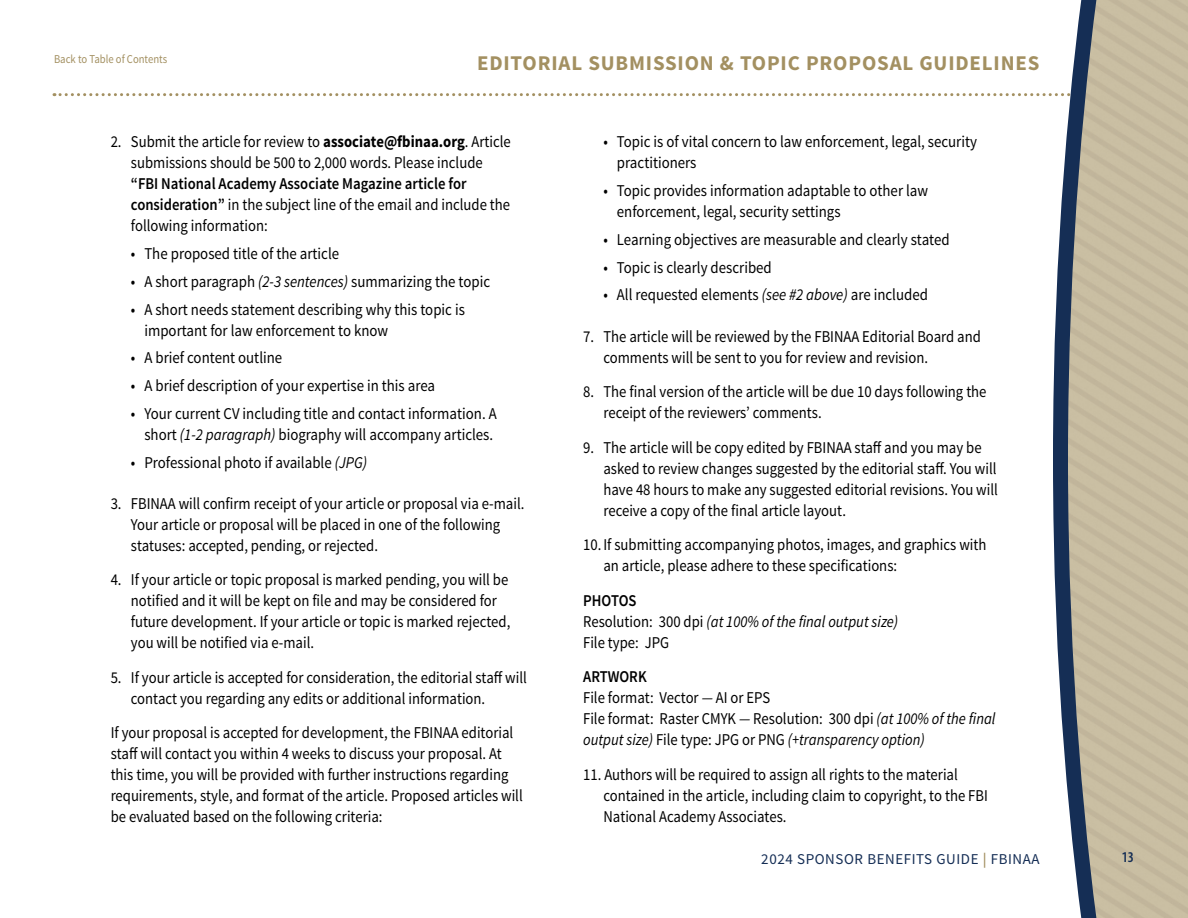
<style>
.page{position:relative;width:1188px;height:918px;background:#fff}
.page>*{position:absolute;margin:0;border:0;box-sizing:border-box;transform-origin:0 0}
.t1{font:700 21px "Source Sans Pro";letter-spacing:.04em;color:#a39061}
.t2{font:16.5px/21px "Source Sans Pro";color:#000;scale:.89 1}
.t3{font:16.5px/21px "Source Sans Pro";color:#000;scale:.9 1}
.t4{font:600 16.5px/21px "Source Sans Pro";color:#000;scale:.89 1}
.t5{font:15px "Source Sans Pro";letter-spacing:.04em;color:#152e55}
.t6{font:600 condensed 15px "Myriad Pro";color:#152e55}
.t7{font:12px "Source Sans Pro";color:#a39061;scale:.89 1}
.s1{font-weight:700}
.s2{font-weight:400}
.s3{font-style:italic}
.s4{font-weight:600}
.s5{font-weight:600;color:#a39061}
</style>
<div class="page">
<svg style="left:54px;top:93px;width:991px;height:3px"></svg>
<svg style="left:1045px;top:0;width:143px;height:918px"></svg>
<p class="t7" style="left:54px;top:52px;width:129px">Back to Table of Contents</p>
<p class="t1" style="left:477px;top:49px;width:564px">EDITORIAL SUBMISSION &amp; TOPIC PROPOSAL GUIDELINES</p>
<p class="t2" style="left:111px;top:132px;width:451px;text-align:center">2. Submit the article for review to <span class="s1">ASSOCIATE@FBINAA.ORG</span>. Article submissions should be 500 to 2,000 words. Please include</p>
<p class="t4" style="left:131px;top:174px;width:428px">“FBI National Academy Associate Magazine article for consideration” <span class="s2">in the subject line of the email and include the following information:</span></p>
<p class="t3" style="left:131px;top:243px;width:233px">• The proposed title of the article</p>
<p class="t3" style="left:131px;top:271px;width:401px">• A short paragraph <span class="s3">(2-3 sentences)</span> summarizing the topic</p>
<p class="t3" style="left:144px;top:299px;width:358px;text-indent:-13px">• A short needs statement describing why this topic is important for law enforcement to know</p>
<p class="t3" style="left:131px;top:348px;width:170px">• A brief content outline</p>
<p class="t3" style="left:131px;top:375px;width:340px">• A brief description of your expertise in this area</p>
<p class="t3" style="left:131px;top:403px;width:408px;text-align:right">• Your current CV including title and contact information. A short <span class="s3">(1-2 paragraph)</span> biography will accompany articles.</p>
<p class="t3" style="left:131px;top:452px;width:264px">• Professional photo if available <span class="s3">(JPG)</span></p>
<p class="t2" style="left:131px;top:493px;width:444px;text-indent:-20px">3. FBINAA will confirm receipt of your article or proposal via e-mail.<br>Your article or proposal will be placed in one of the following statuses: accepted, pending, or rejected.</p>
<p class="t2" style="left:131px;top:570px;width:428px;text-indent:-20px">4. If your article or topic proposal is marked pending, you will be notified and it will be kept on file and may be considered for future development. If your article or topic is marked rejected, you will be notified via e-mail.</p>
<p class="t2" style="left:131px;top:667px;width:446px;text-indent:-20px">5. If your article is accepted for consideration, the editorial staff will contact you regarding any edits or additional information.</p>
<p class="t2" style="left:111px;top:723px;width:465px">If your proposal is accepted for development, the FBINAA editorial staff will contact you within 4 weeks to discuss your proposal. At this time, you will be provided with further instructions regarding requirements, style, and format of the article. Proposed articles will be evaluated based on the following criteria:</p>
<p class="t3" style="left:617px;top:132px;width:402px;text-indent:-13px">• Topic is of vital concern to law enforcement, legal, security practitioners</p>
<p class="t3" style="left:617px;top:180px;width:347px;text-indent:-13px">• Topic provides information adaptable to other law enforcement, legal, security settings</p>
<p class="t3" style="left:603px;top:229px;width:386px">• Learning objectives are measurable and clearly stated</p>
<p class="t3" style="left:603px;top:257px;width:189px">• Topic is clearly described</p>
<p class="t3" style="left:603px;top:285px;width:362px">• All requested elements <span class="s3">(see #2 above)</span> are included</p>
<p class="t2" style="left:603px;top:326px;width:426px;text-indent:-20px">7. The article will be reviewed by the FBINAA Editorial Board and comments will be sent to you for review and revision.</p>
<p class="t2" style="left:603px;top:381px;width:432px;text-indent:-20px">8. The final version of the article will be due 10 days following the receipt of the reviewers’ comments.</p>
<p class="t2" style="left:603px;top:437px;width:445px;text-indent:-20px">9. The article will be copy edited by FBINAA staff and you may be asked to review changes suggested by the editorial staff. You will have 48 hours to make any suggested editorial revisions. You will receive a copy of the final article layout.</p>
<p class="t2" style="left:603px;top:534px;width:432px;text-indent:-20px">10. If submitting accompanying photos, images, and graphics with an article, please adhere to these specifications:</p>
<p class="t2" style="left:583px;top:590px;width:356px"><span class="s4">PHOTOS<br></span>Resolution: 300 dpi <span class="s3">(at 100% of the final output size)<br></span>File type: JPG</p>
<p class="t2" style="left:583px;top:666px;width:465px"><span class="s4">ARTWORK<br></span>File format: Vector <span class="s3">—</span> AI or EPS<br>File format: Raster CMYK <span class="s3">—</span> Resolution: 300 dpi <span class="s3">(at 100% of the final output size)</span> File type: JPG or PNG <span class="s3">(+transparency option)</span></p>
<p class="t2" style="left:603px;top:764px;width:433px;text-indent:-20px">11. Authors will be required to assign all rights to the material contained in the article, including claim to copyright, to the FBI<br>National Academy Associates.</p>
<p class="t5" style="left:761px;top:850px;width:280px">2024 SPONSOR BENEFITS GUIDE <span class="s5">|</span> FBINAA</p>
<p class="t6" style="left:1122px;top:849px;width:14px">13</p>
</div>
